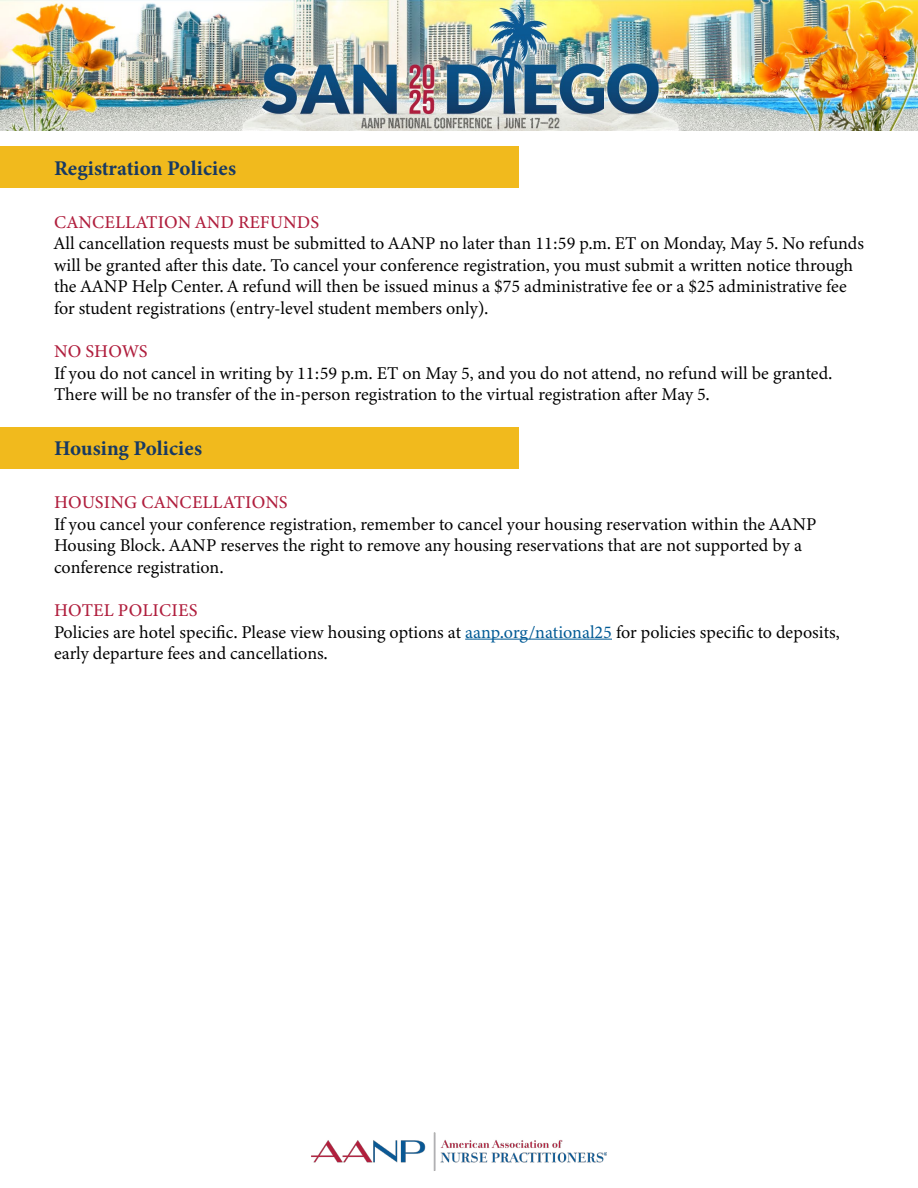
<style>
.page{position:relative;width:918px;height:1188px;background:#fff}
.page>*{position:absolute;margin:0;border:0;box-sizing:border-box;transform-origin:0 0}
.t1{font:700 21px "Minion 3";color:#173963}
.t2{font:18px/21.6px "Minion 3";color:#000}
.t3{font:500 18px "Minion 3";letter-spacing:.005em;color:#b01e3d}
.s1{font-weight:500;color:#b01e3d}
.s2{color:#005a95}
</style>
<div class="page">
<div style="left:0;top:147px;width:518px;height:41px;background:#f1ba1d"></div>
<div style="left:0;top:428px;width:518px;height:41px;background:#f1ba1d"></div>
<hr style="left:465px;top:639px;width:147px;height:1px;background:#005a95">
<img style="left:0;top:0;width:918px;height:131px">
<img style="left:312px;top:1132px;width:294px;height:39px">
<p class="t1" style="left:54px;top:153px;width:184px">Registration Policies</p>
<p class="t3" style="left:54px;top:209px;width:267px">CANCELLATION AND REFUNDS</p>
<p class="t2" style="left:54px;top:232px;width:812px">All cancellation requests must be submitted to AANP no later than 11:59 p.m. ET on Monday, May 5. No refunds will be granted after this date. To cancel your conference registration, you must submit a written notice through the AANP Help Center. A refund will then be issued minus a $75 administrative fee or a $25 administrative fee for student registrations (entry-level student members only).</p>
<p class="t3" style="left:54px;top:339px;width:95px">NO SHOWS</p>
<p class="t2" style="left:54px;top:362px;width:780px">If you do not cancel in writing by 11:59 p.m. ET on May 5, and you do not attend, no refund will be granted.<br>There will be no transfer of the in-person registration to the virtual registration after May 5.</p>
<p class="t1" style="left:54px;top:434px;width:150px">Housing Policies</p>
<p class="t3" style="left:54px;top:490px;width:235px">HOUSING CANCELLATIONS</p>
<p class="t2" style="left:54px;top:513px;width:764px">If you cancel your conference registration, remember to cancel your housing reservation within the AANP<br>Housing Block. AANP reserves the right to remove any housing reservations that are not supported by a conference registration.</p>
<p class="t2" style="left:54px;top:599px;width:787px"><span class="s1">HOTEL POLICIES<br></span>Policies are hotel specific. Please view housing options at <span class="s2">aanp.org/national25</span> for policies specific to deposits, early departure fees and cancellations.</p>
</div>
